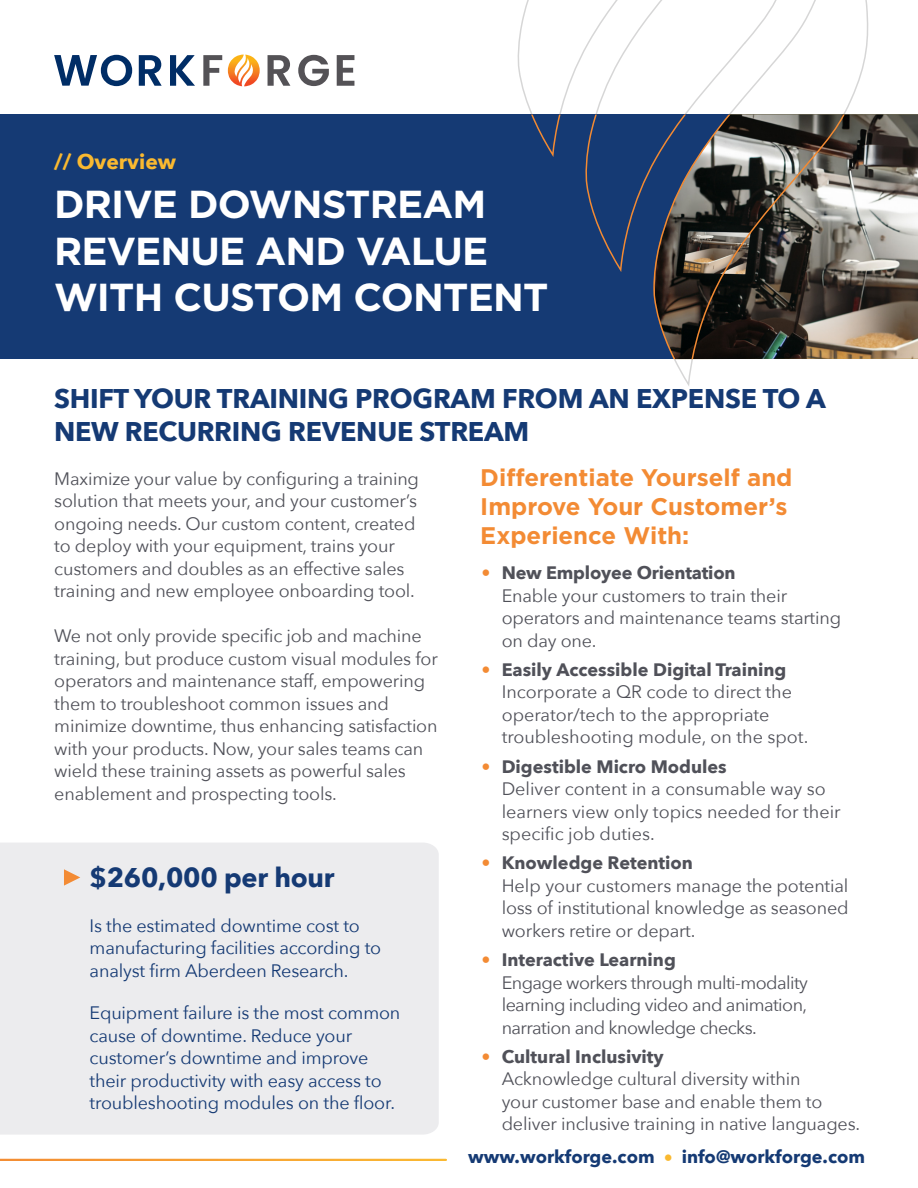
<style>
.page{position:relative;width:918px;height:1188px;background:#fff}
.page>*{position:absolute;margin:0;border:0;box-sizing:border-box;transform-origin:0 0}
.H3_orange{font:700 39px/46.8px "Gotham";letter-spacing:-.02em;color:#fff}
.numbered_bullets{font:700 27px/33px "Avenir Next";letter-spacing:-.01em;color:#153a74}
.body_copy{font:700 27px "Avenir Next";letter-spacing:-.01em;color:#153a74}
.t1{font:700 24px/28.8px "Gotham";color:#f38b34}
.H3_orange-2{font:700 21px "Avenir Next";color:#fab930}
.numbered_bullets-2{font:18px/22.5px "Avenir Next";letter-spacing:-.01em;color:#505159}
.body_copy-2{font:18px/22.5px "Avenir Next";letter-spacing:-.01em;color:#153a74}
.numbered_bullets-3{font:18px/22.5px "Avenir Next";letter-spacing:-.03em;color:#505159}
.t2{font:700 18px "Avenir Next";color:#153a74}
.s1{font-weight:700;color:#f38b34}
.s2{font-weight:700}
.s3{font-family:"Avenir";font-weight:300;color:#fab930}
</style>
<div class="page">
<svg style="left:518px;top:0;width:350px;height:386px"></svg>
<div style="left:0;top:115px;width:918px;height:244px;background:#153a74"></div>
<img style="left:845px;top:115px;width:73px;height:244px">
<svg style="left:585px;top:115px;width:68px;height:157px"></svg>
<svg style="left:531px;top:115px;width:30px;height:42px"></svg>
<svg style="left:653px;top:115px;width:192px;height:244px;background:#4c4b4a"></svg>
<svg style="left:54px;top:55px;width:78px;height:31px"></svg>
<svg style="left:139px;top:55px;width:23px;height:31px"></svg>
<svg style="left:170px;top:55px;width:25px;height:31px"></svg>
<svg style="left:203px;top:55px;width:19px;height:31px"></svg>
<svg style="left:268px;top:55px;width:22px;height:31px"></svg>
<svg style="left:298px;top:55px;width:31px;height:31px"></svg>
<svg style="left:337px;top:55px;width:17px;height:31px"></svg>
<svg style="left:228px;top:55px;width:32px;height:31px"></svg>
<div style="left:0;top:843px;width:439px;height:292px;background:#ececee"></div>
<svg style="left:64px;top:869px;width:16px;height:17px"></svg>
<p class="H3_orange-2" style="left:54px;top:143px;width:124px">// Overview</p>
<p class="H3_orange" style="left:54px;top:180px;width:496px">DRIVE DOWNSTREAM<br>REVENUE AND VALUE<br>WITH CUSTOM CONTENT</p>
<p class="numbered_bullets" style="left:54px;top:381px;width:773px">SHIFT YOUR TRAINING PROGRAM FROM AN EXPENSE TO A<br>NEW RECURRING REVENUE STREAM</p>
<p class="numbered_bullets-2" style="left:54px;top:467px;width:366px">Maximize your value by configuring a training solution that meets your, and your customer’s ongoing needs. Our custom content, created to deploy with your equipment, trains your customers and doubles as an effective sales training and new employee onboarding tool.</p>
<p class="numbered_bullets-2" style="left:54px;top:624px;width:385px">We not only provide specific job and machine training, but produce custom visual modules for operators and maintenance staff, empowering them to troubleshoot common issues and minimize downtime, thus enhancing satisfaction with your products. Now, your sales teams can wield these training assets as powerful sales enablement and prospecting tools.</p>
<p class="body_copy" style="left:90px;top:854px;width:246px">$260,000 per hour</p>
<p class="body_copy-2" style="left:90px;top:913px;width:293px">Is the estimated downtime cost to manufacturing facilities according to analyst firm Aberdeen Research.</p>
<p class="body_copy-2" style="left:90px;top:1001px;width:312px">Equipment failure is the most common cause of downtime. Reduce your customer’s downtime and improve their productivity with easy access to troubleshooting modules on the floor.</p>
<h1 class="t1" style="left:480px;top:463px;width:314px">Differentiate Yourself and<br>Improve Your Customer’s<br>Experience With:</h1>
<p class="numbered_bullets-2" style="left:502px;top:561px;width:341px;text-indent:-20px"><span class="s1">•</span> <span class="s2">New Employee Orientation<br></span>Enable your customers to train their operators and maintenance teams starting on day one.</p>
<p class="numbered_bullets-2" style="left:502px;top:658px;width:308px;text-indent:-20px"><span class="s1">•</span> <span class="s2">Easily Accessible Digital Training </span>Incorporate a QR code to direct the operator/tech to the appropriate troubleshooting module, on the spot.</p>
<p class="numbered_bullets-2" style="left:502px;top:754px;width:340px;text-indent:-20px"><span class="s1">•</span> <span class="s2">Digestible Micro Modules<br></span>Deliver content in a consumable way so learners view only topics needed for their specific job duties.</p>
<p class="numbered_bullets-2" style="left:502px;top:851px;width:348px;text-indent:-20px"><span class="s1">•</span> <span class="s2">Knowledge Retention<br></span>Help your customers manage the potential loss of institutional knowledge as seasoned workers retire or depart.</p>
<p class="numbered_bullets-3" style="left:502px;top:948px;width:308px;text-indent:-20px"><span class="s1">•</span> <span class="s2">Interactive Learning<br></span>Engage workers through multi-modality learning including video and animation, narration and knowledge checks.</p>
<p class="numbered_bullets-2" style="left:502px;top:1045px;width:360px;text-indent:-20px"><span class="s1">•</span> <span class="s2">Cultural Inclusivity<br></span>Acknowledge cultural diversity within<br>your customer base and enable them to deliver inclusive training in native languages.</p>
<p class="t2" style="left:468px;top:1141px;width:398px">www.workforge.com <span class="s3">•</span> info@workforge.com</p>
</div>
